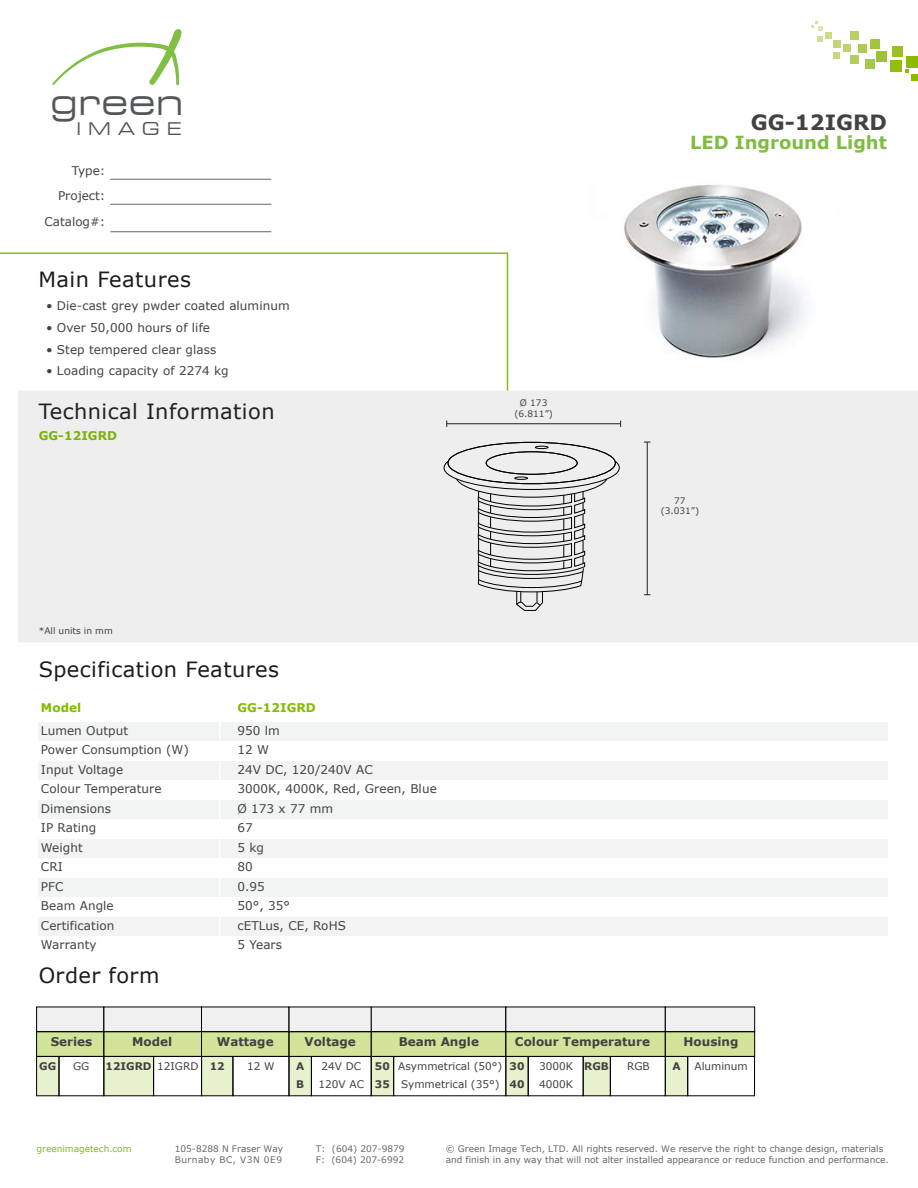
<style>
.page{position:relative;width:918px;height:1188px;background:#fff}
.page>*{position:absolute;margin:0;border:0;box-sizing:border-box;transform-origin:0 0}
.t1{font:expanded 35.55px "Square 721 BT";letter-spacing:.005em;color:#545759}
.t2{font:21px "Verdana";letter-spacing:.02em;color:#1c1c1c}
.t3{font:700 21px "Verdana";color:#424241}
.t4{font:700 18px "Verdana";color:#80bc41}
.t5{font:expanded 17.4px "Square 721 BT";letter-spacing:.405em;color:#545759}
.t6{font:12px/19.5px "Verdana";letter-spacing:.005em;color:#424241}
.t7{font:700 12px "Verdana";color:#424241}
.t8{font:700 12px "Verdana";letter-spacing:.005em;color:#82bc00}
.t9{font:10.5px/18px "Verdana";color:#424241}
.t10{font:700 10.5px/18px "Verdana";color:#424241}
.t11{font:9px/10.8px "Verdana";color:#656868}
.t12{font:9px/10.8px "Verdana";color:#424241;text-align:center}
.t13{font:9px "Verdana";color:#82bc00}
.s1{font-weight:400}
</style>
<div class="page">
<img style="left:624px;top:185px;width:182px;height:173px">
<svg style="left:52px;top:29px;width:130px;height:56px"></svg>
<hr style="left:110px;top:179px;width:161px;height:1px;background:#666868">
<hr style="left:110px;top:204px;width:161px;height:1px;background:#666868">
<hr style="left:110px;top:231px;width:161px;height:1px;background:#666868">
<div style="left:911px;top:74px;width:7px;height:7px;background:#8dbb00"></div>
<div style="left:907px;top:56px;width:11px;height:11px;background:#8dbb00"></div>
<div style="left:891px;top:61px;width:11px;height:11px;background:#93bd0f"></div>
<div style="left:892px;top:46px;width:11px;height:11px;background:#99c023"></div>
<div style="left:877px;top:52px;width:10px;height:10px;background:#9ec331"></div>
<div style="left:870px;top:39px;width:10px;height:10px;background:#a3c53d"></div>
<div style="left:866px;top:60px;width:9px;height:9px;background:#a8c848"></div>
<div style="left:858px;top:44px;width:9px;height:9px;background:#adcb52"></div>
<div style="left:850px;top:55px;width:9px;height:9px;background:#b2ce5d"></div>
<div style="left:850px;top:32px;width:8px;height:8px;background:#b8d066"></div>
<div style="left:844px;top:44px;width:7px;height:7px;background:#bdd36f"></div>
<div style="left:833px;top:40px;width:7px;height:7px;background:#c1d678"></div>
<div style="left:833px;top:52px;width:7px;height:7px;background:#c6d881"></div>
<svg style="left:812px;top:21px;width:20px;height:21px"></svg>
<div style="left:371px;top:1056px;width:23px;height:40px;background:#e8f1cd"></div>
<div style="left:289px;top:1056px;width:22px;height:40px;background:#e8f1cd"></div>
<div style="left:289px;top:1056px;width:23px;height:40px;border:1px solid #000"></div>
<div style="left:202px;top:1056px;width:31px;height:40px;background:#e8f1cd"></div>
<div style="left:201px;top:1056px;width:32px;height:40px;border:1px solid #000"></div>
<div style="left:37px;top:1007px;width:67px;height:25px;background:#f0f0f1"></div>
<div style="left:37px;top:1032px;width:67px;height:24px;background:#d1e49a"></div>
<div style="left:36px;top:1031px;width:68px;height:26px;border:1px solid #000"></div>
<div style="left:37px;top:1056px;width:22px;height:40px;background:#e8f1cd"></div>
<div style="left:36px;top:1056px;width:23px;height:40px;border:1px solid #000"></div>
<div style="left:59px;top:1056px;width:45px;height:40px;border:1px solid #000"></div>
<div style="left:104px;top:1007px;width:97px;height:25px;background:#f0f0f1"></div>
<div style="left:104px;top:1032px;width:97px;height:24px;background:#d1e49a"></div>
<div style="left:103px;top:1031px;width:99px;height:26px;border:1px solid #000"></div>
<div style="left:104px;top:1056px;width:50px;height:40px;background:#e8f1cd"></div>
<div style="left:103px;top:1056px;width:51px;height:40px;border:1px solid #000"></div>
<div style="left:153px;top:1056px;width:49px;height:40px;border:1px solid #000"></div>
<div style="left:202px;top:1007px;width:87px;height:25px;background:#f0f0f1"></div>
<div style="left:202px;top:1032px;width:87px;height:24px;background:#d1e49a"></div>
<div style="left:201px;top:1031px;width:88px;height:26px;border:1px solid #000"></div>
<div style="left:233px;top:1056px;width:56px;height:40px;border:1px solid #000"></div>
<div style="left:371px;top:1007px;width:135px;height:25px;background:#f0f0f1"></div>
<div style="left:371px;top:1032px;width:135px;height:24px;background:#d1e49a"></div>
<div style="left:371px;top:1031px;width:135px;height:26px;border:1px solid #000"></div>
<div style="left:506px;top:1056px;width:22px;height:40px;background:#e8f1cd"></div>
<div style="left:505px;top:1056px;width:24px;height:40px;border:1px solid #000"></div>
<div style="left:583px;top:1056px;width:27px;height:40px;background:#e8f1cd"></div>
<div style="left:583px;top:1056px;width:28px;height:40px;border:1px solid #000"></div>
<div style="left:506px;top:1007px;width:159px;height:25px;background:#f0f0f1"></div>
<div style="left:506px;top:1032px;width:159px;height:24px;background:#d1e49a"></div>
<div style="left:505px;top:1031px;width:161px;height:26px;border:1px solid #000"></div>
<div style="left:665px;top:1056px;width:23px;height:40px;background:#e8f1cd"></div>
<div style="left:665px;top:1056px;width:23px;height:40px;border:1px solid #000"></div>
<div style="left:687px;top:1056px;width:68px;height:40px;border:1px solid #000"></div>
<div style="left:665px;top:1007px;width:90px;height:25px;background:#f0f0f1"></div>
<div style="left:665px;top:1032px;width:90px;height:24px;background:#d1e49a"></div>
<div style="left:665px;top:1031px;width:90px;height:26px;border:1px solid #000"></div>
<div style="left:289px;top:1007px;width:82px;height:25px;background:#f0f0f1"></div>
<div style="left:289px;top:1032px;width:82px;height:24px;background:#d1e49a"></div>
<div style="left:289px;top:1031px;width:83px;height:26px;border:1px solid #000"></div>
<div style="left:38px;top:722px;width:849px;height:19px;background:#f2f3f3"></div>
<div style="left:38px;top:761px;width:849px;height:19px;background:#f2f3f3"></div>
<div style="left:38px;top:800px;width:849px;height:19px;background:#f2f3f3"></div>
<div style="left:38px;top:839px;width:849px;height:19px;background:#f2f3f3"></div>
<div style="left:38px;top:878px;width:849px;height:19px;background:#f2f3f3"></div>
<div style="left:38px;top:917px;width:849px;height:19px;background:#f2f3f3"></div>
<hr style="left:219px;top:716px;width:1px;height:241px;background:#fff">
<svg style="left:0;top:252px;width:509px;height:139px"></svg>
<div style="left:19px;top:391px;width:899px;height:251px;background:#eee"></div>
<hr style="left:447px;top:423px;width:174px;height:1px;background:#221f1f">
<hr style="left:647px;top:442px;width:1px;height:153px;background:#221f1f">
<div style="left:486px;top:451px;width:92px;height:24px;border:1px solid #000;border-radius:50%"></div>
<svg style="left:443px;top:460px;width:177px;height:151px"></svg>
<svg style="left:535px;top:446px;width:13px;height:3px"></svg>
<div style="left:514px;top:477px;width:14px;height:3px;border:1px solid #000;border-radius:50%"></div>
<h1 class="t1" style="left:50px;top:81px;width:135px">green</h1>
<h3 class="t5" style="left:76px;top:119px;width:107px">IMAGE</h3>
<p class="t6" style="left:45px;top:158px;width:62px;line-height:25.5px;text-align:right">Type:<br>Project:<br>Catalog#:</p>
<h2 class="t2" style="left:38px;top:265px;width:154px">Main Features</h2>
<p class="t6" style="left:46px;top:296px;width:245px">• Die-cast grey pwder coated aluminum</p>
<p class="t6" style="left:46px;top:318px;width:166px">• Over 50,000 hours of life</p>
<p class="t6" style="left:46px;top:339px;width:172px">• Step tempered clear glass</p>
<p class="t6" style="left:46px;top:361px;width:184px">• Loading capacity of 2274 kg</p>
<h2 class="t2" style="left:39px;top:397px;width:237px">Technical Information</h2>
<p class="t8" style="left:39px;top:427px;width:80px">GG-12IGRD</p>
<p class="t12" style="left:39px;top:625px;width:76px">*All units in mm</p>
<h2 class="t2" style="left:39px;top:655px;width:242px">Specification Features</h2>
<p class="t8" style="left:41px;top:699px;width:42px">Model</p>
<p class="t8" style="left:237px;top:699px;width:80px">GG-12IGRD</p>
<p class="t6" style="left:41px;top:721px;width:150px">Lumen Output<br>Power Consumption (W)<br>Input Voltage<br>Colour Temperature<br>Dimensions<br>IP Rating<br>Weight<br>CRI<br>PFC<br>Beam Angle<br>Certification<br>Warranty</p>
<p class="t6" style="left:237px;top:721px;width:201px">950 lm<br>12 W<br>24V DC, 120/240V AC<br>3000K, 4000K, Red, Green, Blue<br>Ø 173 x 77 mm<br>67<br>5 kg<br>80<br>0.95<br>50°, 35°<br>cETLus, CE, RoHS<br>5 Years</p>
<h2 class="t2" style="left:39px;top:961px;width:122px">Order form</h2>
<p class="t12" style="left:514px;top:397px;width:40px">Ø 173 (6.811”)</p>
<h2 class="t3" style="left:751px;top:107px;width:138px">GG-12IGRD</h2>
<h3 class="t4" style="left:690px;top:130px;width:198px">LED Inground Light</h3>
<p class="t12" style="left:661px;top:495px;width:40px">77 (3.031”)</p>
<p class="t7" style="left:51px;top:1034px;width:43px">Series</p>
<p class="t10" style="left:39px;top:1057px;width:19px">GG</p>
<p class="t10" style="left:210px;top:1057px;width:16px">12</p>
<p class="t10" style="left:296px;top:1057px;width:10px">A<br>B</p>
<p class="t10" style="left:375px;top:1057px;width:16px">50<br>35</p>
<p class="t7" style="left:132px;top:1034px;width:42px">Model</p>
<p class="t7" style="left:217px;top:1034px;width:58px">Wattage</p>
<p class="t7" style="left:399px;top:1034px;width:82px">Beam Angle</p>
<p class="t7" style="left:305px;top:1034px;width:53px">Voltage</p>
<p class="t7" style="left:684px;top:1034px;width:56px">Housing</p>
<p class="t7" style="left:515px;top:1034px;width:137px">Colour Temperature</p>
<p class="t9" style="left:247px;top:1058px;width:29px">12 W</p>
<p class="t9" style="left:319px;top:1058px;width:47px">24V DC<br>120V AC</p>
<p class="t9" style="left:398px;top:1058px;width:105px">Asymmetrical (50°)<br>Symmetrical (35°)</p>
<p class="t10" style="left:672px;top:1057px;width:10px">A</p>
<p class="t9" style="left:694px;top:1058px;width:55px">Aluminum</p>
<p class="t9" style="left:73px;top:1058px;width:18px">GG</p>
<p class="t10" style="left:106px;top:1057px;width:94px">12IGRD <span class="s1">12IGRD</span></p>
<p class="t10" style="left:510px;top:1057px;width:16px">30<br>40</p>
<p class="t9" style="left:539px;top:1058px;width:35px">3000K<br>4000K</p>
<p class="t10" style="left:584px;top:1057px;width:26px">RGB</p>
<p class="t9" style="left:627px;top:1058px;width:24px">RGB</p>
<p class="t13" style="left:37px;top:1143px;width:96px">greenimagetech.com</p>
<p class="t11" style="left:316px;top:1144px;width:90px">T: (604) 207-9879<br>F: (604) 207-6992</p>
<p class="t11" style="left:446px;top:1144px;width:444px">© Green Image Tech, LTD. All rights reserved. We reserve the right to change design, materials and finish in any way that will not alter installed appearance or reduce function and performance.</p>
<p class="t11" style="left:175px;top:1144px;width:110px">105-8288 N Fraser Way<br>Burnaby BC, V3N 0E9</p>
</div>
